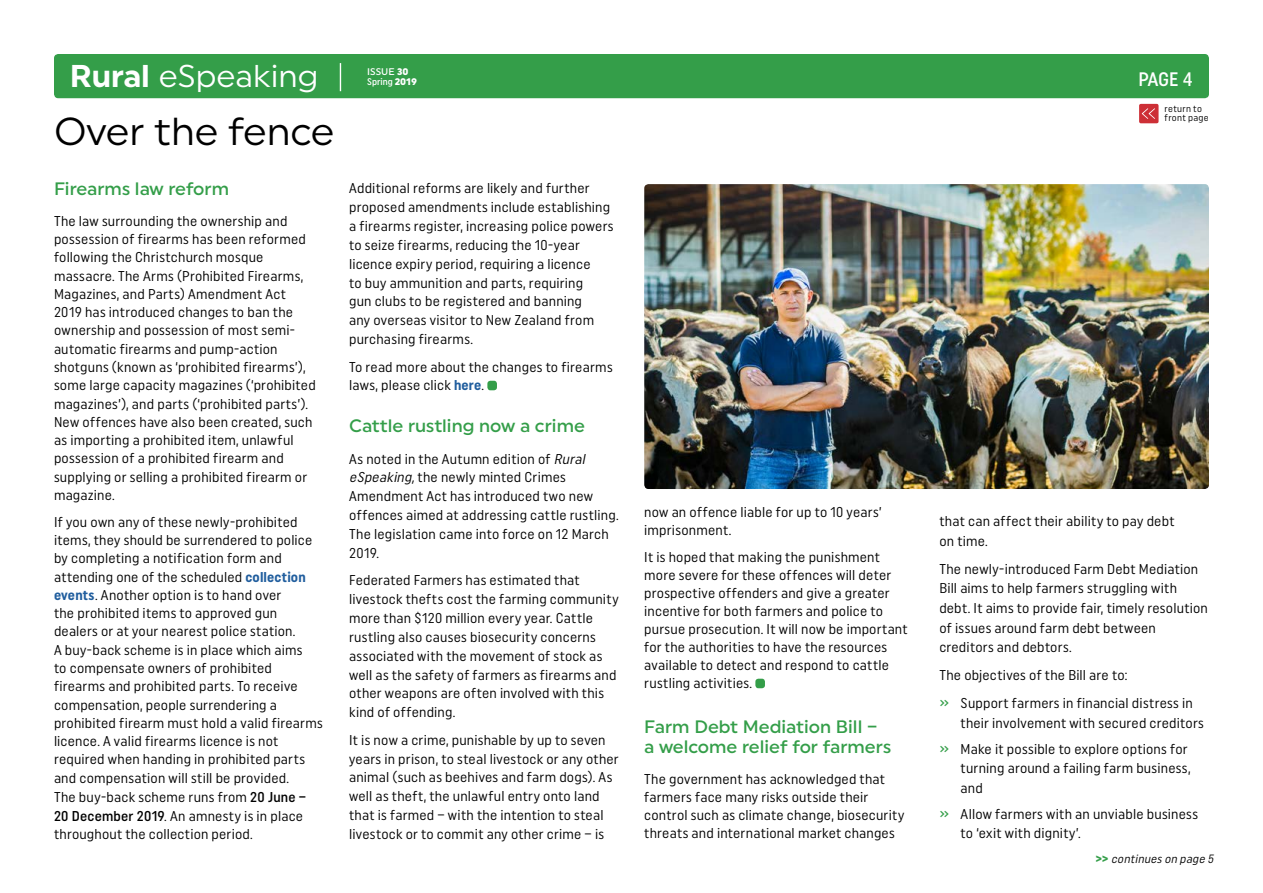
<style>
.page{position:relative;width:1263px;height:893px;background:#fff}
.page>*{position:absolute;margin:0;border:0;box-sizing:border-box;transform-origin:0 0}
.t1{font:39px "Uniform";color:#000}
.t2{font:31.5px "Uniform";color:#fff}
.t3{font:500 19.5px "Uniform Condensed";color:#fff}
.t4{font:500 18px/19.5px "Uniform";color:#349e49}
.t5{font:14.25px/18.3px "Uniform Condensed";letter-spacing:.015em;color:#000}
.t6{font:italic 12px "Uniform Condensed";color:#000}
.t7{font:9.6px/9px "Uniform Condensed";letter-spacing:.03em;color:#000}
.t8{font:500 9.6px "Uniform Condensed";color:#fff}
.t9{font:500 9.6px "Uniform";color:#fff}
.s1{font-weight:700}
.s2{font-weight:900}
.s3{font-family:"Uniform";font-weight:900}
.s4{font-weight:700;color:#215e9e}
.s5{font-weight:500}
.s6{font-style:italic}
.s7{font-weight:500;color:#349e49}
.s8{font-weight:900;font-style:normal;color:#349e49}
</style>
<div class="page">
<div style="left:1139px;top:104px;width:19px;height:19px;background:#cd2f36;border-radius:2px"></div>
<svg style="left:1142px;top:108px;width:13px;height:11px"></svg>
<div style="left:54px;top:54px;width:1155px;height:44px;background:#349e49;border-radius:4px"></div>
<svg style="left:340px;top:63px;width:1px;height:28px"></svg>
<div style="left:487px;top:381px;width:10px;height:9px;background:#349e49;border-radius:3px"></div>
<div style="left:755px;top:679px;width:10px;height:9px;background:#349e49;border-radius:3px"></div>
<img style="left:644px;top:184px;width:565px;height:305px">
<h2 class="t2" style="left:70px;top:57px;width:250px"><span class="s1">Rural</span> eSpeaking</h2>
<p class="t9" style="left:367px;top:65px;width:43px">ISSUE <span class="s2">30</span></p>
<p class="t8" style="left:367px;top:76px;width:51px">Spring <span class="s3">2019</span></p>
<h3 class="t3" style="left:1138px;top:67px;width:56px">PAGE 4</h3>
<h1 class="t1" style="left:54px;top:108px;width:282px">Over the fence</h1>
<p class="t4" style="left:54px;top:178px;width:177px">Firearms law reform</p>
<p class="t5" style="left:54px;top:211px;width:263px">The law surrounding the ownership and possession of firearms has been reformed following the Christchurch mosque massacre. The Arms (Prohibited Firearms, Magazines, and Parts) Amendment Act 2019 has introduced changes to ban the ownership and possession of most semi&shy;automatic firearms and pump-action shotguns (known as ‘prohibited firearms’), some large capacity magazines (‘prohibited magazines’), and parts (‘prohibited parts’).<br>New offences have also been created, such as importing a prohibited item, unlawful possession of a prohibited firearm and supplying or selling a prohibited firearm or magazine.</p>
<p class="t5" style="left:54px;top:512px;width:270px">If you own any of these newly-prohibited items, they should be surrendered to police by completing a notification form and attending one of the scheduled <span class="s4">collection events</span>. Another option is to hand over<br>the prohibited items to approved gun dealers or at your nearest police station.<br>A buy-back scheme is in place which aims<br>to compensate owners of prohibited firearms and prohibited parts. To receive compensation, people surrendering a prohibited firearm must hold a valid firearms licence. A valid firearms licence is not required when handing in prohibited parts and compensation will still be provided.<br>The buy-back scheme runs from <span class="s5">20 June – 20 December 2019</span>. An amnesty is in place throughout the collection period.</p>
<p class="t5" style="left:349px;top:179px;width:266px;line-height:18.9px">Additional reforms are likely and further proposed amendments include establishing a firearms register, increasing police powers to seize firearms, reducing the 10-year licence expiry period, requiring a licence<br>to buy ammunition and parts, requiring<br>gun clubs to be registered and banning<br>any overseas visitor to New Zealand from purchasing firearms.</p>
<p class="t5" style="left:349px;top:357px;width:265px;line-height:18.9px">To read more about the changes to firearms laws, please click <span class="s4">here</span>.</p>
<p class="t4" style="left:349px;top:416px;width:237px">Cattle rustling now a crime</p>
<p class="t5" style="left:349px;top:449px;width:271px;line-height:18.9px">As noted in the Autumn edition of <span class="s6">Rural eSpeaking,</span>the newly minted Crimes Amendment Act has introduced two new offences aimed at addressing cattle rustling.<br>The legislation came into force on 12 March 2019.</p>
<p class="t5" style="left:349px;top:571px;width:271px;line-height:18.9px">Federated Farmers has estimated that livestock thefts cost the farming community more than $120 million every year. Cattle rustling also causes biosecurity concerns associated with the movement of stock as well as the safety of farmers as firearms and other weapons are often involved with this kind of offending.</p>
<p class="t5" style="left:349px;top:730px;width:271px;line-height:18.9px">It is now a crime, punishable by up to seven years in prison, to steal livestock or any other animal (such as beehives and farm dogs). As well as theft, the unlawful entry onto land that is farmed – with the intention to steal livestock or to commit any other crime – is</p>
<p class="t5" style="left:644px;top:503px;width:239px">now an offence liable for up to 10 years’ imprisonment.</p>
<p class="t5" style="left:644px;top:548px;width:265px">It is hoped that making the punishment more severe for these offences will deter prospective offenders and give a greater incentive for both farmers and police to pursue prosecution. It will now be important for the authorities to have the resources available to detect and respond to cattle rustling activities.</p>
<p class="t4" style="left:644px;top:717px;width:249px">Farm Debt Mediation Bill – a welcome relief for farmers</p>
<p class="t5" style="left:644px;top:769px;width:262px">The government has acknowledged that farmers face many risks outside their control such as climate change, biosecurity threats and international market changes</p>
<p class="t7" style="left:1164px;top:104px;width:46px">return to front page</p>
<p class="t5" style="left:939px;top:511px;width:237px;line-height:19.5px">that can affect their ability to pay debt on time.</p>
<p class="t5" style="left:939px;top:559px;width:270px;line-height:19.5px">The newly-introduced Farm Debt Mediation Bill aims to help farmers struggling with debt. It aims to provide fair, timely resolution of issues around farm debt between creditors and debtors.</p>
<p class="t5" style="left:939px;top:661px;width:255px;line-height:28px">The objectives of the Bill are to:<br><span class="s7">»</span> Support farmers in financial distress in</p>
<p class="t5" style="left:939px;top:709px;width:266px;line-height:26px;text-indent:21px">their involvement with secured creditors <span class="s7">»</span> Make it possible to explore options for</p>
<p class="t5" style="left:961px;top:758px;width:231px;line-height:19.5px">turning around a failing farm business, and</p>
<p class="t5" style="left:961px;top:804px;width:239px;line-height:19.5px;text-indent:-21px"><span class="s7">»</span> Allow farmers with an unviable business to ‘exit with dignity’.</p>
<p class="t6" style="left:1096px;top:852px;width:122px"><span class="s8">&gt; &gt;</span> continueson page 5</p>
</div>
